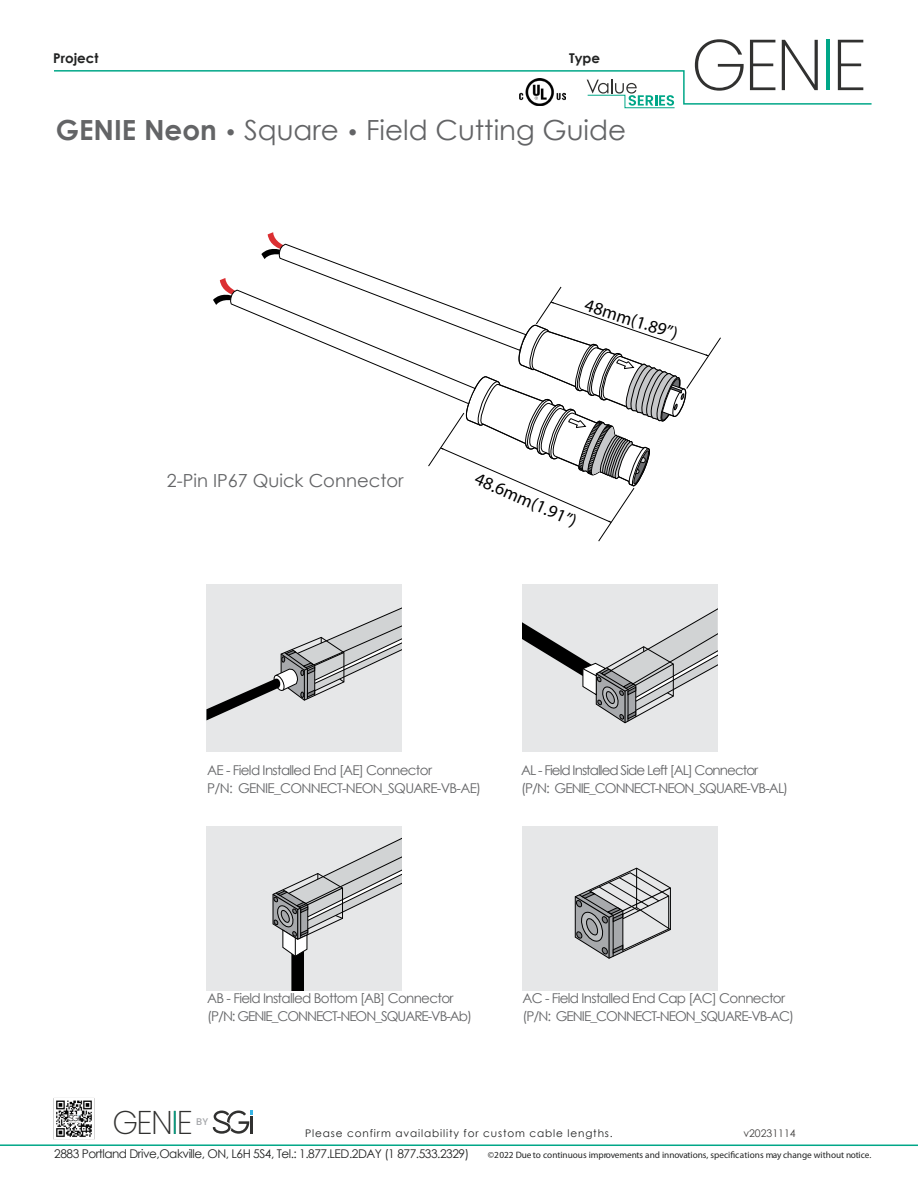
<style>
.page{position:relative;width:918px;height:1188px;background:#fff}
.page>*{position:absolute;margin:0;border:0;box-sizing:border-box;transform-origin:0 0}
.t1{font:200 71.85px "Poppins";letter-spacing:-.05em;color:#313130}
.t2{font:200 32.85px "Poppins";letter-spacing:-.05em;color:#313130}
.t3{font:27.75px "Century Gothic";color:#636466}
.t4{font:18px "Myriad Pro";color:#000}
.t5{font:18px "Century Gothic";color:#636466}
.t6{font:13.5px/18px "Century Gothic";letter-spacing:-.05em;color:#636466}
.t7{font:13.5px/18px "Century Gothic";letter-spacing:-.07em;color:#636466}
.t8{font:700 13.5px "Century Gothic";color:#222323}
.t9{font:12px "Century Gothic";letter-spacing:-.04em;color:#222323}
.t10{font:10.5px "Century Gothic";letter-spacing:.08em;color:#222323}
.t11{font:10.5px "Century Gothic";color:#413f3e}
.t12{font:500 9.75px "Poppins";color:#a5a7aa}
.t13{font:9.3px "Myriad Pro";color:#222323}
.s1{font-weight:700}
.s2{font-weight:700;font-size:21px}
</style>
<div class="page">
<hr style="left:0;top:1144px;width:918px;height:2px;background:#00a788">
<svg style="left:54px;top:70px;width:818px;height:38px"></svg>
<img style="left:520px;top:78px;width:45px;height:27px">
<svg style="left:213px;top:1110px;width:40px;height:24px"></svg>
<img style="left:53px;top:1098px;width:42px;height:42px">
<svg style="left:213px;top:232px;width:508px;height:310px"></svg>
<div style="left:206px;top:584px;width:196px;height:168px;background:#e6e7e8"></div>
<svg style="left:206px;top:607px;width:196px;height:113px"></svg>
<div style="left:522px;top:584px;width:196px;height:168px;background:#e6e7e8"></div>
<svg style="left:522px;top:608px;width:196px;height:116px"></svg>
<div style="left:206px;top:826px;width:196px;height:165px;background:#e6e7e8"></div>
<svg style="left:272px;top:837px;width:130px;height:154px"></svg>
<div style="left:522px;top:826px;width:196px;height:165px;background:#e6e7e8"></div>
<svg style="left:574px;top:867px;width:97px;height:92px"></svg>
<p class="t8" style="left:53px;top:48px;width:47px">Project</p>
<p class="t8" style="left:569px;top:48px;width:33px">Type</p>
<h3 class="t3" style="left:56px;top:111px;width:572px"><span class="s1">GENIE Neon</span> <span class="s2">•</span> Square <span class="s2">•</span> Field Cutting Guide</h3>
<h1 class="t1" style="left:691px;top:23px;width:178px">GENIE</h1>
<h3 class="t5" style="left:167px;top:468px;width:238px">2-Pin IP67 Quick Connector</h3>
<h3 class="t4" style="left:589px;top:294px;width:98px;rotate:18deg">48mm(1.89”)</h3>
<h3 class="t4" style="left:481px;top:467px;width:111px;rotate:24deg">48.6mm(1.91”)</h3>
<p class="t6" style="left:207px;top:761px;width:276px">AE - Field Installed End [AE] Connector<br>P/N: GENIE_CONNECT-NEON_SQUARE-VB-AE)</p>
<p class="t7" style="left:521px;top:761px;width:269px">AL - Field Installed Side Left [AL] Connector (P/N: GENIE_CONNECT-NEON_SQUARE-VB-AL)</p>
<p class="t6" style="left:207px;top:989px;width:266px">AB - Field Installed Bottom [AB] Connector (P/N: GENIE_CONNECT-NEON_SQUARE-VB-Ab)</p>
<p class="t6" style="left:522px;top:989px;width:273px">AC - Field Installed End Cap [AC] Connector (P/N: GENIE_CONNECT-NEON_SQUARE-VB-AC)</p>
<h2 class="t2" style="left:112px;top:1103px;width:82px">GENIE</h2>
<p class="t12" style="left:196px;top:1116px;width:13px">BY</p>
<p class="t10" style="left:305px;top:1126px;width:309px">Please confirm availability for custom cable lengths.</p>
<p class="t11" style="left:743px;top:1126px;width:54px">v20231114</p>
<p class="t9" style="left:54px;top:1146px;width:416px">2883 Portland Drive,Oakville, ON, L6H 5S4, Tel.: 1.877.LED.2DAY (1 877.533.2329)</p>
<p class="t13" style="left:488px;top:1149px;width:385px">©2022 Due to continuous improvements and innovations, specifications may change without notice.</p>
</div>
